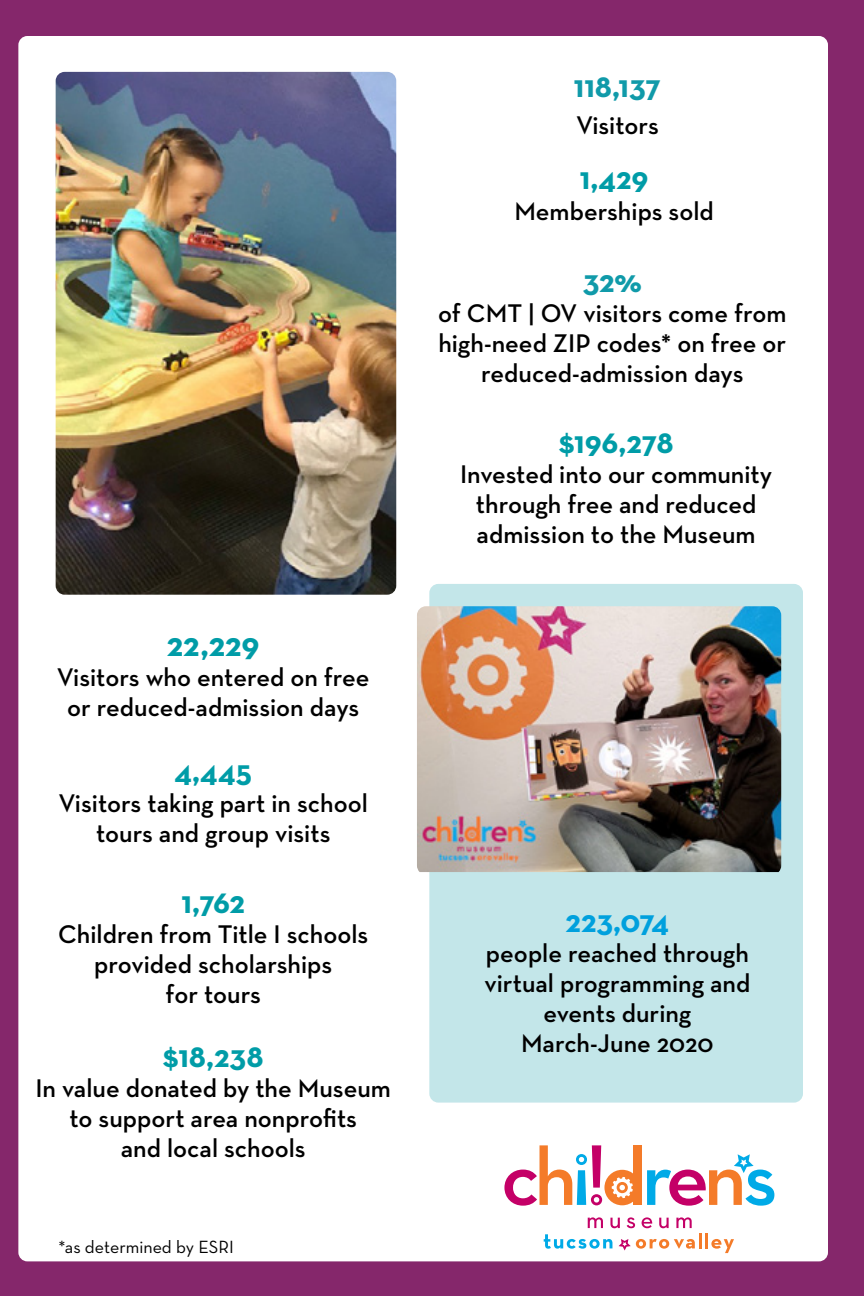
<style>
.page{position:relative;width:864px;height:1296px;background:#85276b}
.page>*{position:absolute;margin:0;border:0;box-sizing:border-box;transform-origin:0 0}
.t1{font:700 34px "Neutraface Text";color:#009ca7}
.t2{font:700 32px "Neutraface Text";color:#009ca7}
.t3{font:700 32px "Neutraface Text";color:#109aa9}
.t4{font:700 32px "Neutraface Text";letter-spacing:-.015em;color:#00a0dd}
.t5{font:600 26px/30px "Neutraface Text";color:#000;text-align:center}
.t6{font:18px "Neutraface Text";color:#000}
</style>
<div class="page">
<div style="left:18px;top:36px;width:810px;height:1225px;background:#fff;border-radius:9px"></div>
<svg style="left:588px;top:1217px;width:15px;height:11px"></svg>
<svg style="left:610px;top:1218px;width:10px;height:10px"></svg>
<svg style="left:627px;top:1217px;width:8px;height:11px"></svg>
<svg style="left:642px;top:1217px;width:10px;height:11px"></svg>
<svg style="left:659px;top:1218px;width:10px;height:10px"></svg>
<svg style="left:676px;top:1217px;width:16px;height:11px"></svg>
<svg style="left:647px;top:1154px;width:127px;height:52px"></svg>
<div style="left:634px;top:1145px;width:8px;height:60px;background:#f47b29"></div>
<svg style="left:504px;top:1145px;width:130px;height:61px"></svg>
<svg style="left:544px;top:1234px;width:68px;height:15px"></svg>
<hr style="left:699px;top:1233px;width:3px;height:15px;background:#f47b29">
<hr style="left:705px;top:1233px;width:3px;height:15px;background:#f47b29">
<svg style="left:711px;top:1239px;width:23px;height:14px"></svg>
<svg style="left:619px;top:1239px;width:76px;height:12px"></svg>
<img style="left:56px;top:72px;width:340px;height:523px">
<div style="left:429px;top:584px;width:374px;height:519px;background:#c3e6e9;border-radius:9px"></div>
<img style="left:417px;top:606px;width:364px;height:266px">
<h1 class="t1" style="left:167px;top:623px;width:94px">22,229</h1>
<p class="t5" style="left:57px;top:662px;width:314px">Visitors who entered on free or reduced-admission days</p>
<p class="t2" style="left:175px;top:750px;width:79px">4,445</p>
<p class="t5" style="left:59px;top:788px;width:311px">Visitors taking part in school tours and group visits</p>
<p class="t2" style="left:182px;top:882px;width:65px">1,762</p>
<p class="t5" style="left:58px;top:919px;width:312px">Children from Title I schools provided scholarships<br>for tours</p>
<p class="t2" style="left:163px;top:1036px;width:102px">$18,238</p>
<p class="t5" style="left:36px;top:1073px;width:357px">In value donated by the Museum to support area nonprofits<br>and local schools</p>
<p class="t6" style="left:58px;top:1236px;width:177px">*as determined by ESRI</p>
<p class="t3" style="left:574px;top:65px;width:89px">118,137</p>
<p class="t5" style="left:576px;top:110px;width:84px">Visitors</p>
<p class="t2" style="left:580px;top:158px;width:70px">1,429</p>
<p class="t5" style="left:515px;top:196px;width:201px">Memberships sold</p>
<p class="t3" style="left:583px;top:260px;width:61px">32%</p>
<p class="t5" style="left:438px;top:298px;width:350px">of CMT | OV visitors come from high-need ZIP codes* on free or reduced-admission days</p>
<p class="t2" style="left:559px;top:422px;width:116px">$196,278</p>
<p class="t5" style="left:460px;top:459px;width:314px">Invested into our community through free and reduced admission to the Museum</p>
<p class="t4" style="left:566px;top:901px;width:105px">223,074</p>
<p class="t5" style="left:484px;top:938px;width:268px">people reached through virtual programming and events during<br>March-June 2020</p>
</div>
